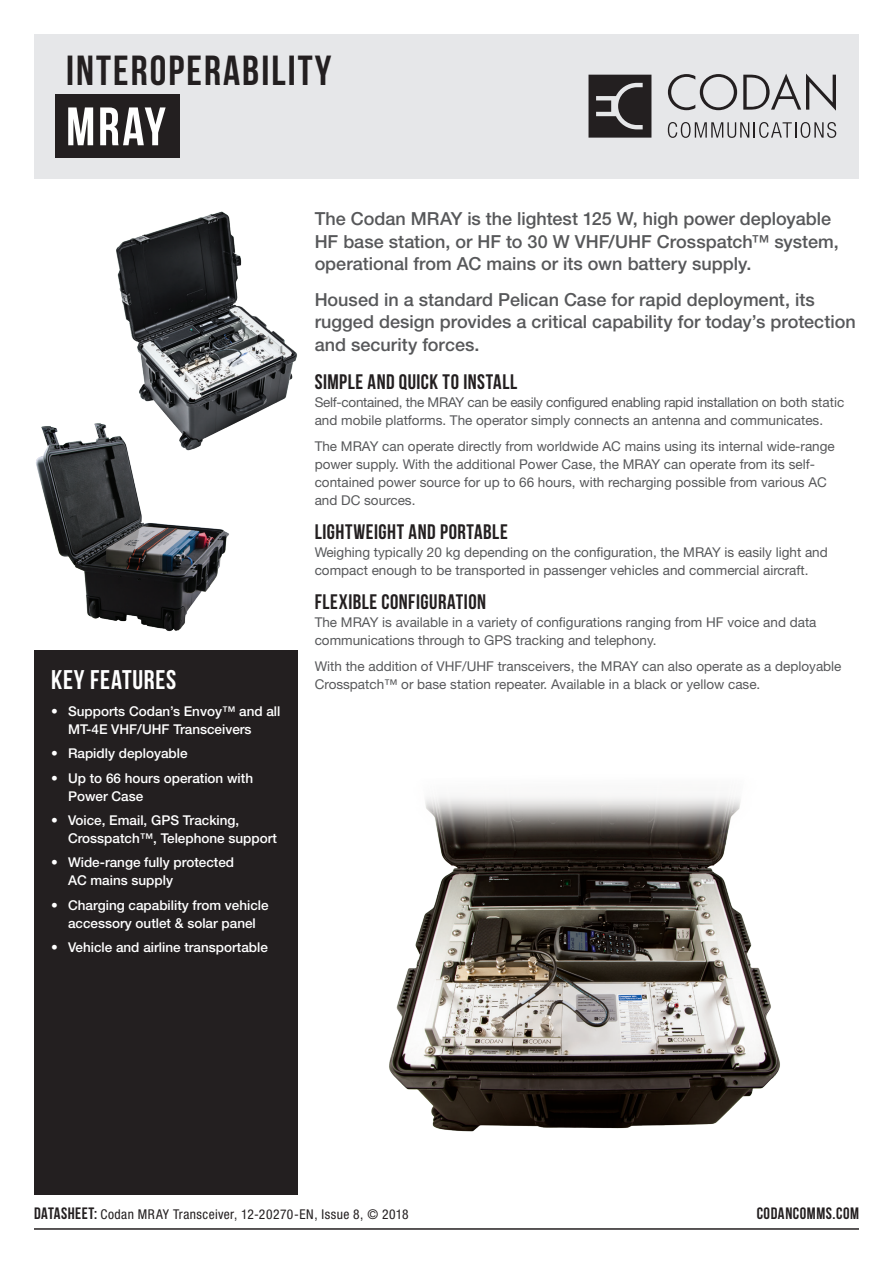
<style>
.page{position:relative;width:893px;height:1263px;background:#fff}
.page>*{position:absolute;margin:0;border:0;box-sizing:border-box;transform-origin:0 0}
.t1{font:54px "Bebas Neue";color:#fff}
.t2{font:42px "Bebas Neue";letter-spacing:.05em;color:#231f20}
.t3{font:27px "Bebas Neue";letter-spacing:.03em;color:#fff}
.t4{font:21px "Bebas Neue";letter-spacing:.025em;color:#231f20}
.Intro_text{font:500 18px/22.5px "Helvetica Neue LT Std";color:#57585a}
.t5{font:16.5px "Bebas Neue";letter-spacing:.035em;color:#231f20}
.Body_Text{font:13.5px/18px "Helvetica Neue LT Std";color:#57585a}
.t6{font:500 13.5px/18px "Helvetica Neue LT Std";color:#fff}
.t7{font:condensed 13.5px "Helvetica Neue LT Std";letter-spacing:.03em;color:#231f20}
.s1{font-family:"Bebas Neue";font-stretch:normal;font-size:16.5px}
</style>
<div class="page">
<div style="left:34px;top:34px;width:825px;height:145px;background:#e6e7e9"></div>
<hr style="left:34px;top:1228px;width:825px;height:1px;background:#231f20">
<svg style="left:668px;top:122px;width:168px;height:16px"></svg>
<svg style="left:668px;top:74px;width:69px;height:36px"></svg>
<svg style="left:743px;top:74px;width:93px;height:37px"></svg>
<svg style="left:588px;top:75px;width:63px;height:63px;background:#403d3e"></svg>
<div style="left:34px;top:651px;width:264px;height:544px;background:#231f20"></div>
<img style="left:116px;top:211px;width:181px;height:209px">
<div style="left:55px;top:94px;width:125px;height:63px;background:#231f20"></div>
<img style="left:36px;top:416px;width:207px;height:216px">
<img style="left:389px;top:797px;width:391px;height:335px">
<p class="t2" style="left:66px;top:47px;width:267px">INTEROPERABILITY</p>
<p class="t1" style="left:66px;top:97px;width:101px">MRAY</p>
<p class="Intro_text" style="left:315px;top:208px;width:525px">The Codan MRAY is the lightest 125 W, high power deployable<br>HF base station, or HF to 30 W VHF/UHF Crosspatch™ system, operational from AC mains or its own battery supply.</p>
<p class="Intro_text" style="left:315px;top:288px;width:542px">Housed in a standard Pelican Case for rapid deployment, its rugged design provides a critical capability for today’s protection and security forces.</p>
<h3 class="t4" style="left:315px;top:370px;width:204px">SIMPLE AND QUICK TO INSTALL</h3>
<p class="Body_Text" style="left:315px;top:393px;width:531px">Self-contained, the MRAY can be easily configured enabling rapid installation on both static and mobile platforms. The operator simply connects an antenna and communicates.</p>
<p class="Body_Text" style="left:315px;top:437px;width:522px">The MRAY can operate directly from worldwide AC mains using its internal wide-range power supply. With the additional Power Case, the MRAY can operate from its self&shy;contained power source for up to 66 hours, with recharging possible from various AC and DC sources.</p>
<h3 class="t4" style="left:315px;top:520px;width:195px">LIGHTWEIGHT AND PORTABLE</h3>
<p class="Body_Text" style="left:315px;top:543px;width:515px">Weighing typically 20 kg depending on the configuration, the MRAY is easily light and compact enough to be transported in passenger vehicles and commercial aircraft.</p>
<h3 class="t4" style="left:315px;top:590px;width:173px">FLEXIBLE CONFIGURATION</h3>
<p class="Body_Text" style="left:315px;top:613px;width:503px">The MRAY is available in a variety of configurations ranging from HF voice and data communications through to GPS tracking and telephony.</p>
<p class="Body_Text" style="left:315px;top:657px;width:528px">With the addition of VHF/UHF transceivers, the MRAY can also operate as a deployable</p>
<h2 class="t3" style="left:51px;top:665px;width:127px">KEY FEATURES</h2>
<p class="Body_Text" style="left:315px;top:675px;width:447px">Crosspatch™ or base station repeater. Available in a black or yellow case.</p>
<p class="t6" style="left:68px;top:702px;width:214px;text-indent:-17px">• Supports Codan’s Envoy™ and all<br>MT-4E VHF/UHF Transceivers</p>
<p class="t6" style="left:51px;top:744px;width:138px">• Rapidly deployable</p>
<p class="t6" style="left:68px;top:768px;width:187px;text-indent:-17px">• Up to 66 hours operation with<br>Power Case</p>
<p class="t6" style="left:68px;top:811px;width:210px;text-indent:-17px">• Voice, Email, GPS Tracking,<br>Crosspatch™, Telephone support</p>
<p class="t6" style="left:68px;top:853px;width:168px;text-indent:-17px">• Wide-range fully protected<br>AC mains supply</p>
<p class="t6" style="left:51px;top:896px;width:219px;text-align:center">• Charging capability from vehicle accessory outlet &amp; solar panel</p>
<p class="t6" style="left:51px;top:938px;width:218px">• Vehicle and airline transportable</p>
<h3 class="t7" style="left:34px;top:1206px;width:376px"><span class="s1">DATASHEET:</span> Codan MRAY Transceiver, 12-20270-EN, Issue 8, © 2018</h3>
<p class="t5" style="left:757px;top:1204px;width:104px">CODANCOMMS.COM</p>
</div>
